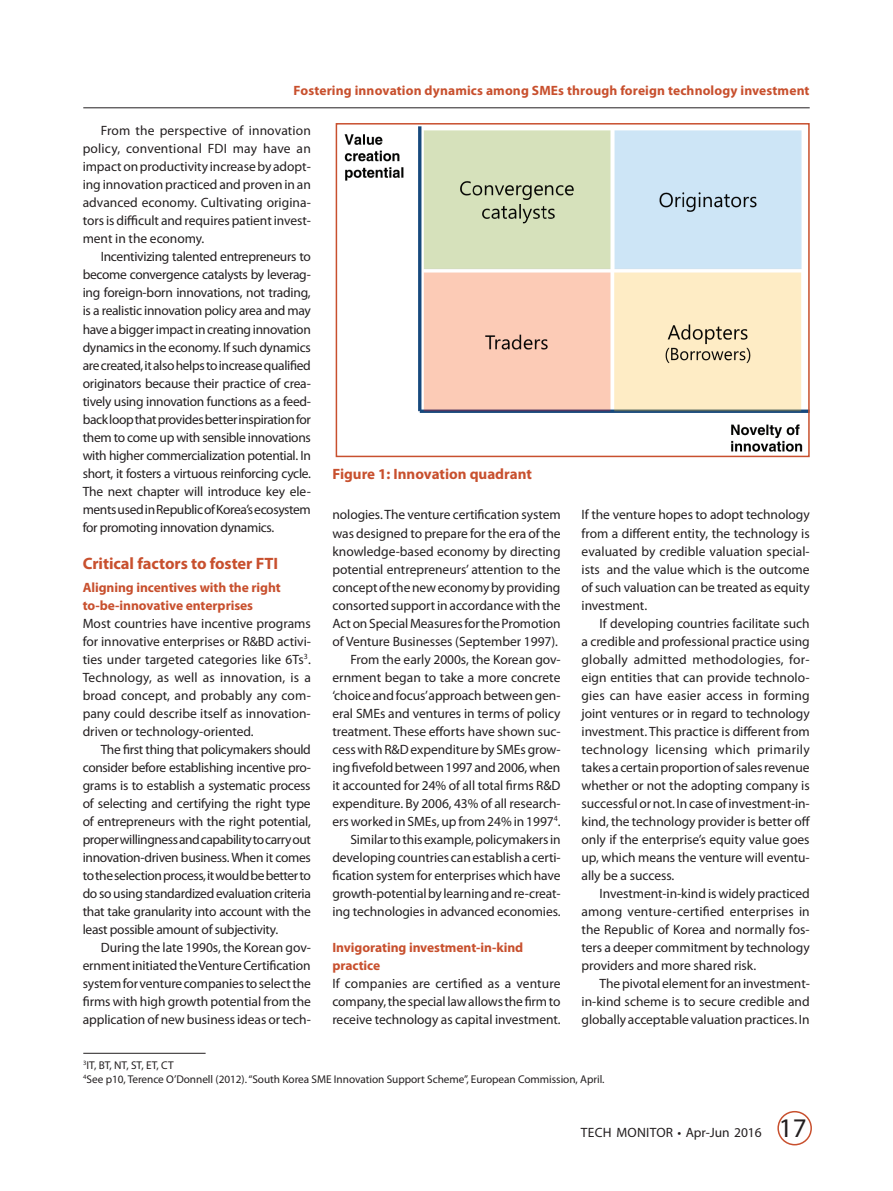
<style>
.page{position:relative;width:893px;height:1191px;background:#fff}
.page>*{position:absolute;margin:0;border:0;box-sizing:border-box;transform-origin:0 0}
.t1{font:700 16.5px "Myriad Pro";letter-spacing:-.005em;color:#c8502e}
.t2{font:700 15px "Myriad Pro";color:#c8502e}
.BT1{font:13.5px/18px "Myriad Pro";letter-spacing:-.005em;color:#231f20;text-align:justify}
.t3{font:700 13.5px/18px "Myriad Pro";letter-spacing:-.005em;color:#c8502e}
.RFH{font:13.5px "Myriad Pro";letter-spacing:.01em;color:#231f20}
.FN1{font:11.25px "Myriad Pro";letter-spacing:-.005em;color:#231f20}
.s1{font-size:27px}
</style>
<div class="page">
<hr style="left:83px;top:107px;width:726px;height:1px;background:#231f20">
<div style="left:777px;top:1111px;width:35px;height:34px;border:2px solid #c8502e;border-radius:50%"></div>
<img style="left:344px;top:127px;width:462px;height:325px">
<hr style="left:83px;top:1053px;width:123px;height:1px;background:#231f20">
<div style="left:335px;top:123px;width:474px;height:334px;border:2px solid #c8502e"></div>
<p class="t3" style="left:293px;top:81px;width:517px">Fostering innovation dynamics among SMEs through foreign technology investment</p>
<p class="BT1" style="left:83px;top:122px;width:230px;text-indent:18px">From the perspective of innovation policy, conventional FDI may have an impact on productivity increase by adopt&shy;ing innovation practiced and proven in an advanced economy. Cultivating origina&shy;tors is difficult and requires patient invest&shy;ment in the economy.</p>
<p class="BT1" style="left:83px;top:248px;width:230px;text-indent:18px">Incentivizing talented entrepreneurs to become convergence catalysts by leverag&shy;ing foreign-born innovations, not trading, is a realistic innovation policy area and may have a bigger impact in creating innovation dynamics in the economy. If such dynamics are created, it also helps to increase qualified originators because their practice of crea&shy;tively using innovation functions as a feed&shy;back loop that provides better inspiration for them to come up with sensible innovations with higher commercialization potential. In short, it fosters a virtuous reinforcing cycle.<br>The next chapter will introduce key ele&shy;ments used in Republic of Korea’s ecosystem for promoting innovation dynamics.</p>
<h1 class="t1" style="left:83px;top:553px;width:197px">Critical factors to foster FTI</h1>
<h2 class="t3" style="left:83px;top:577px;width:200px">Aligning incentives with the right to-be-innovative enterprises</h2>
<p class="BT1" style="left:83px;top:614px;width:230px">Most countries have incentive programs for innovative enterprises or R&amp;BD activi&shy;ties under targeted categories like 6Ts<sup>3</sup>.<br>Technology, as well as innovation, is a broad concept, and probably any com&shy;pany could describe itself as innovation&shy;driven or technology-oriented.</p>
<p class="BT1" style="left:83px;top:740px;width:230px;text-indent:18px">The first thing that policymakers should consider before establishing incentive pro&shy;grams is to establish a systematic process of selecting and certifying the right type of entrepreneurs with the right potential, proper willingness and capability to carry out innovation-driven business. When it comes to the selection process, it would be better to do so using standardized evaluation criteria that take granularity into account with the least possible amount of subjectivity.</p>
<p class="BT1" style="left:83px;top:938px;width:230px;text-indent:18px">During the late 1990s, the Korean gov&shy;ernment initiated the Venture Certification system for venture companies to select the firms with high growth potential from the application of new business ideas or tech-</p>
<p class="t2" style="left:332px;top:464px;width:201px">Figure 1: Innovation quadrant</p>
<p class="BT1" style="left:332px;top:506px;width:230px">nologies. The venture certification system was designed to prepare for the era of the knowledge-based economy by directing potential entrepreneurs’ attention to the concept of the new economy by providing consorted support in accordance with the Act on Special Measures for the Promotion of Venture Businesses (September 1997).</p>
<p class="BT1" style="left:332px;top:650px;width:230px;text-indent:18px">From the early 2000s, the Korean gov&shy;ernment began to take a more concrete ‘choice and focus’approach between gen&shy;eral SMEs and ventures in terms of policy treatment. These efforts have shown suc&shy;cess with R&amp;D expenditure by SMEs grow&shy;ing fivefold between 1997 and 2006, when it accounted for 24% of all total firms R&amp;D expenditure. By 2006, 43% of all research&shy;ers worked in SMEs, up from 24% in 1997<sup>4</sup>.</p>
<p class="BT1" style="left:332px;top:830px;width:230px;text-indent:18px">Similar to this example, policymakers in developing countries can establish a certi&shy;fication system for enterprises which have growth-potential by learning and re-creat&shy;ing technologies in advanced economies.</p>
<h2 class="t3" style="left:332px;top:937px;width:192px">Invigorating investment-in-kind practice</h2>
<p class="BT1" style="left:332px;top:974px;width:230px">If companies are certified as a venture company, the special law allows the firm to receive technology as capital investment.</p>
<p class="BT1" style="left:581px;top:506px;width:230px">If the venture hopes to adopt technology from a different entity, the technology is evaluated by credible valuation special&shy;ists and the value which is the outcome of such valuation can be treated as equity investment.</p>
<p class="BT1" style="left:581px;top:614px;width:230px;text-indent:18px">If developing countries facilitate such a credible and professional practice using globally admitted methodologies, for&shy;eign entities that can provide technolo&shy;gies can have easier access in forming joint ventures or in regard to technology investment. This practice is different from technology licensing which primarily takes a certain proportion of sales revenue whether or not the adopting company is successful or not. In case of investment-in&shy;kind, the technology provider is better off only if the enterprise’s equity value goes up, which means the venture will eventu&shy;ally be a success.</p>
<p class="BT1" style="left:581px;top:884px;width:230px;text-indent:18px">Investment-in-kind is widely practiced among venture-certified enterprises in the Republic of Korea and normally fos&shy;ters a deeper commitment by technology providers and more shared risk.</p>
<p class="BT1" style="left:581px;top:974px;width:230px;text-indent:18px">The pivotal element for an investment&shy;in-kind scheme is to secure credible and globally acceptable valuation practices. In</p>
<p class="FN1" style="left:83px;top:1058px;width:92px"><sup>3</sup>IT, BT, NT, ST, ET, CT</p>
<p class="FN1" style="left:83px;top:1072px;width:522px"><sup>4</sup>See p10, Terence O’Donnell (2012). “South Korea SME Innovation Support Scheme”, European Commission, April.</p>
<p class="RFH" style="left:581px;top:1124px;width:227px">TECH MONITOR • Apr-Jun 2016 <span class="s1">17</span></p>
</div>
